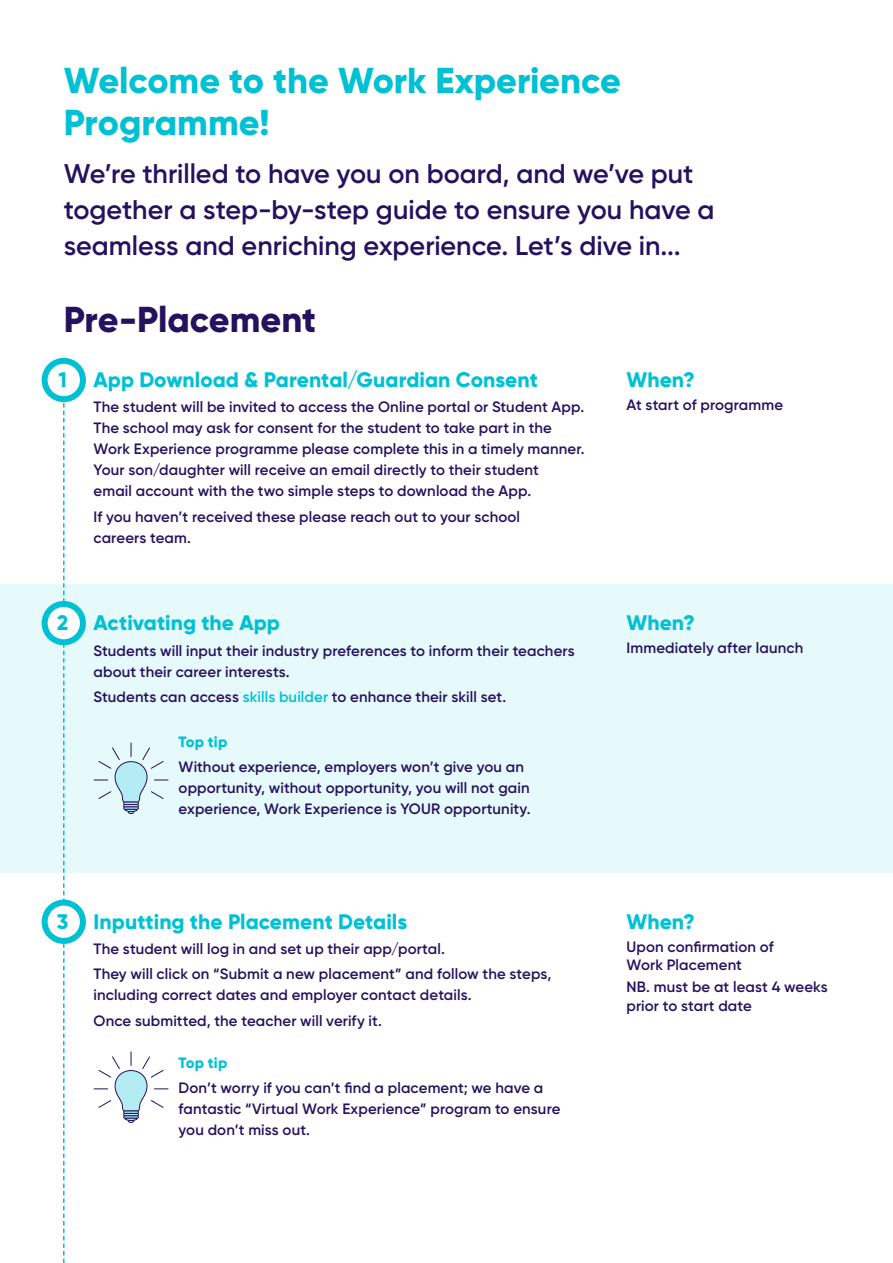
<style>
.page{position:relative;width:893px;height:1263px;background:#fff}
.page>*{position:absolute;margin:0;border:0;box-sizing:border-box;transform-origin:0 0}
.P_-_Base{font:800 36px/42px "Gilroy";color:#00c1d4}
.P_-_Base-2{font:800 36px "Gilroy";color:#24125f}
.P_-_Base-3{font:600 27px/36px "Gilroy";color:#24125f}
.P_-_Base-4{font:800 21px "Gilroy";letter-spacing:.005em;color:#00c1d4}
.P_-_Base-5{font:600 15px/21px "Gilroy";letter-spacing:.01em;color:#24125f}
.P_-_Base-6{font:800 15px "Gilroy";letter-spacing:.01em;color:#00c1d4}
.s1{color:#00c1d4}
</style>
<div class="page">
<div style="left:0;top:584px;width:893px;height:289px;background:#e6f9fb"></div>
<svg style="left:63px;top:402px;width:2px;height:861px"></svg>
<svg style="left:94px;top:743px;width:74px;height:71px"></svg>
<svg style="left:94px;top:1052px;width:74px;height:71px"></svg>
<div style="left:42px;top:358px;width:44px;height:44px;border:6px solid #00c1d4;border-radius:50%"></div>
<div style="left:45px;top:604px;width:38px;height:38px;background:#fff;border-radius:50%"></div>
<div style="left:42px;top:601px;width:44px;height:44px;border:6px solid #00c1d4;border-radius:50%"></div>
<svg style="left:45px;top:902px;width:38px;height:39px"></svg>
<div style="left:42px;top:899px;width:44px;height:45px;border:6px solid #00c1d4;border-radius:50%"></div>
<p class="P_-_Base" style="left:64px;top:59px;width:559px">Welcome to the Work Experience<br>Programme!</p>
<p class="P_-_Base-3" style="left:64px;top:156px;width:652px">We’re thrilled to have you on board, and we’ve put together a step-by-step guide to ensure you have a seamless and enriching experience. Let’s dive in...</p>
<p class="P_-_Base-2" style="left:64px;top:297px;width:254px">Pre-Placement</p>
<h3 class="P_-_Base-4" style="left:94px;top:367px;width:446px">App Download &amp; Parental/Guardian Consent</h3>
<p class="P_-_Base-5" style="left:94px;top:397px;width:493px">The student will be invited to access the Online portal or Student App.<br>The school may ask for consent for the student to take part in the Work Experience programme please complete this in a timely manner.<br>Your son/daughter will receive an email directly to their student<br>email account with the two simple steps to download the App.</p>
<p class="P_-_Base-5" style="left:94px;top:506px;width:428px">If you haven’t received these please reach out to your school careers team.</p>
<h3 class="P_-_Base-4" style="left:58px;top:366px;width:10px">1</h3>
<p class="P_-_Base-4" style="left:57px;top:609px;width:13px">2</p>
<p class="P_-_Base-4" style="left:94px;top:610px;width:188px">Activating the App</p>
<p class="P_-_Base-5" style="left:94px;top:640px;width:483px">Students will input their industry preferences to inform their teachers about their career interests.</p>
<p class="P_-_Base-5" style="left:94px;top:686px;width:414px">Students can access <span class="s1">skills builder</span> to enhance their skill set.</p>
<p class="P_-_Base-6" style="left:179px;top:732px;width:50px">Top tip</p>
<p class="P_-_Base-5" style="left:179px;top:756px;width:353px">Without experience, employers won’t give you an opportunity, without opportunity, you will not gain experience, Work Experience is YOUR opportunity.</p>
<h3 class="P_-_Base-4" style="left:626px;top:367px;width:70px">When?</h3>
<p class="P_-_Base-5" style="left:626px;top:394px;width:158px">At start of programme</p>
<p class="P_-_Base-4" style="left:626px;top:610px;width:70px">When?</p>
<p class="P_-_Base-5" style="left:626px;top:637px;width:178px">Immediately after launch</p>
<p class="P_-_Base-4" style="left:94px;top:908px;width:315px">Inputting the Placement Details</p>
<p class="P_-_Base-5" style="left:94px;top:938px;width:353px">The student will log in and set up their app/portal.</p>
<p class="P_-_Base-5" style="left:94px;top:963px;width:459px">They will click on “Submit a new placement” and follow the steps, including correct dates and employer contact details.</p>
<p class="P_-_Base-5" style="left:94px;top:1010px;width:290px">Once submitted, the teacher will verify it.</p>
<p class="P_-_Base-4" style="left:57px;top:908px;width:13px">3</p>
<p class="P_-_Base-4" style="left:626px;top:908px;width:70px">When?</p>
<p class="P_-_Base-5" style="left:626px;top:937px;width:149px;line-height:18.3px">Upon confirmation of<br>Work Placement</p>
<p class="P_-_Base-5" style="left:626px;top:978px;width:203px;line-height:18.3px">NB. must be at least 4 weeks prior to start date</p>
<p class="P_-_Base-6" style="left:179px;top:1053px;width:50px">Top tip</p>
<p class="P_-_Base-5" style="left:179px;top:1077px;width:383px">Don’t worry if you can’t find a placement; we have a fantastic “Virtual Work Experience” program to ensure you don’t miss out.</p>
</div>
